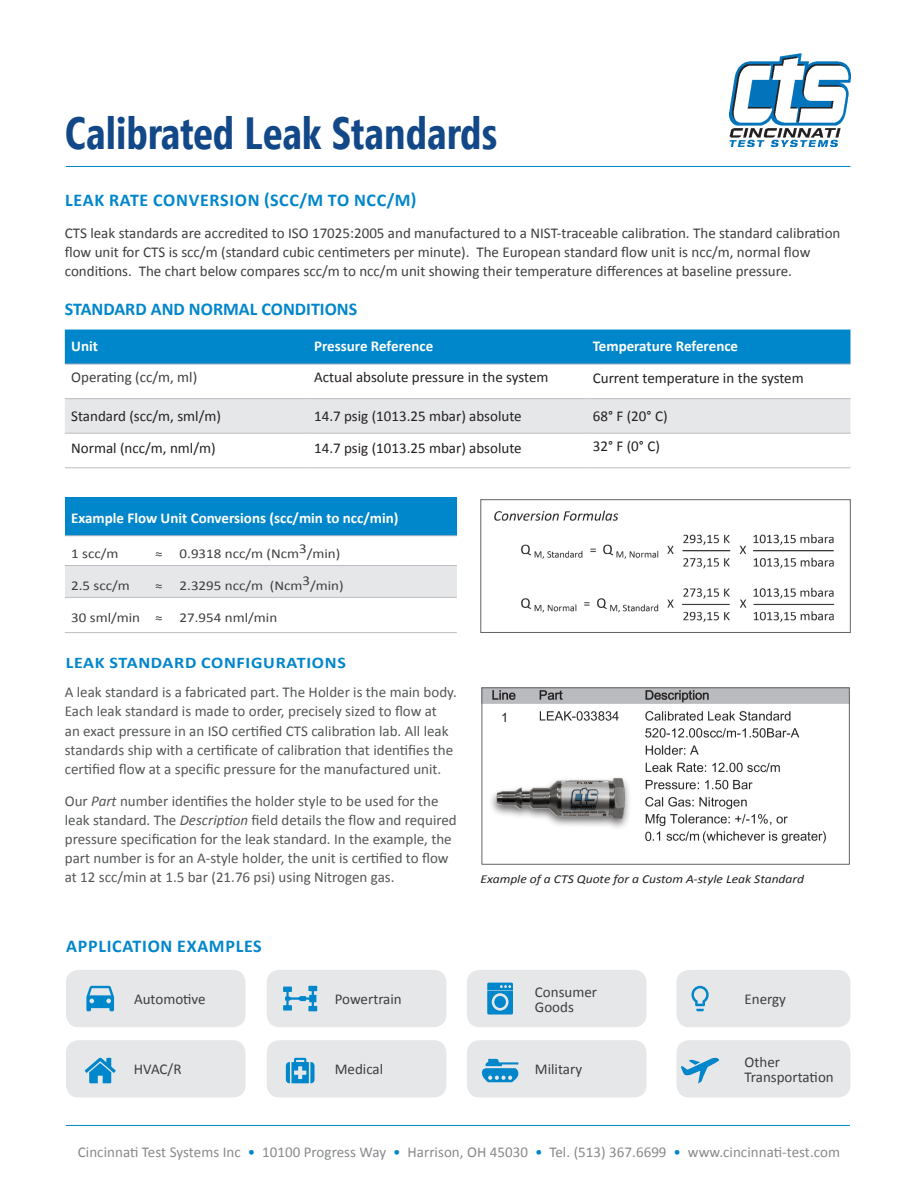
<style>
.page{position:relative;width:918px;height:1188px;background:#fff}
.page>*{position:absolute;margin:0;border:0;box-sizing:border-box;transform-origin:0 0}
.Titel{font:700 45px "Segoe Condensed";color:#124888}
.Überschrift{font:700 18px "Calibri";letter-spacing:.04em;color:#0086cb}
.Fließtext{font:700 18px "Calibri";color:#0086cb}
.Überschrift-2{font:700 16.2px "Calibri";letter-spacing:.04em;color:#0086cb;scale:1.11 1}
.Fließtext-2{font:15px/19.2px "Calibri";color:#545557}
.Fließtext-3{font:15px/19.2px "Calibri";color:#3e3e3f}
.Aufzählung{font:15px "Calibri";color:#231f20}
.t1{font:15px "Calibri";letter-spacing:.005em;color:#87898c}
.Tabelle_Überschrift{font:700 15px "Calibri";color:#fff}
.Icon-Beschriftung{font:15px/15px "Calibri";color:#3e3e3f}
.Tabelle_Fließtext{font:15px "Calibri";color:#231f20}
.Tabelle_Fließtext-2{font:15px "Calibri";color:#3e3e3f}
.t2{font:13.5px "Calibri";color:#3e3e3f;scale:1.11 1}
.t3{font:italic 12.15px "Calibri";color:#231f20;scale:1.11 1}
.s1{font-style:italic}
.s2{color:#0086cb}
</style>
<div class="page">
<hr style="left:66px;top:1125px;width:784px;height:1px;background:#0086cb">
<hr style="left:66px;top:166px;width:784px;height:1px;background:#0086cb">
<img style="left:730px;top:54px;width:120px;height:92px">
<div style="left:65px;top:330px;width:785px;height:34px;background:#0086cb"></div>
<div style="left:65px;top:399px;width:785px;height:34px;background:#e6e7e9"></div>
<hr style="left:65px;top:467px;width:243px;height:1px;background:#bcbdc0">
<hr style="left:308px;top:467px;width:278px;height:1px;background:#bcbdc0">
<hr style="left:586px;top:467px;width:264px;height:1px;background:#bcbdc0">
<hr style="left:308px;top:398px;width:278px;height:1px;background:#bcbdc0">
<hr style="left:586px;top:398px;width:264px;height:1px;background:#bcbdc0">
<hr style="left:308px;top:433px;width:278px;height:1px;background:#bcbdc0">
<hr style="left:586px;top:433px;width:264px;height:1px;background:#bcbdc0">
<hr style="left:65px;top:398px;width:243px;height:1px;background:#bcbdc0">
<hr style="left:65px;top:433px;width:243px;height:1px;background:#bcbdc0">
<hr style="left:586px;top:364px;width:264px;height:1px;background:#bcbdc0">
<hr style="left:65px;top:364px;width:243px;height:1px;background:#bcbdc0">
<hr style="left:308px;top:364px;width:278px;height:1px;background:#bcbdc0">
<div style="left:66px;top:970px;width:180px;height:57px;background:#e6e7e9;border-radius:13px"></div>
<div style="left:467px;top:970px;width:180px;height:57px;background:#e6e7e9;border-radius:13px"></div>
<div style="left:676px;top:970px;width:174px;height:57px;background:#e6e7e9;border-radius:13px"></div>
<div style="left:267px;top:970px;width:179px;height:57px;background:#e6e7e9;border-radius:13px"></div>
<div style="left:66px;top:1040px;width:180px;height:58px;background:#e6e7e9;border-radius:13px"></div>
<div style="left:267px;top:1040px;width:179px;height:58px;background:#e6e7e9;border-radius:13px"></div>
<div style="left:467px;top:1040px;width:180px;height:58px;background:#e6e7e9;border-radius:13px"></div>
<div style="left:676px;top:1040px;width:174px;height:58px;background:#e6e7e9;border-radius:13px"></div>
<svg style="left:286px;top:1058px;width:29px;height:25px"></svg>
<svg style="left:86px;top:986px;width:28px;height:25px"></svg>
<svg style="left:85px;top:1058px;width:31px;height:25px"></svg>
<svg style="left:691px;top:986px;width:18px;height:25px"></svg>
<svg style="left:283px;top:986px;width:34px;height:25px"></svg>
<svg style="left:487px;top:983px;width:26px;height:32px"></svg>
<svg style="left:482px;top:1059px;width:36px;height:23px"></svg>
<svg style="left:681px;top:1057px;width:38px;height:27px"></svg>
<div style="left:65px;top:497px;width:392px;height:39px;background:#0086cb"></div>
<div style="left:65px;top:566px;width:392px;height:31px;background:#e6e7e9"></div>
<hr style="left:65px;top:535px;width:392px;height:1px;background:#bcbdc0">
<hr style="left:65px;top:565px;width:392px;height:1px;background:#bcbdc0">
<hr style="left:65px;top:632px;width:392px;height:1px;background:#bcbdc0">
<hr style="left:65px;top:597px;width:392px;height:1px;background:#bcbdc0">
<img style="left:494px;top:510px;width:341px;height:113px">
<div style="left:481px;top:500px;width:369px;height:133px;border:1px solid #636366"></div>
<img style="left:484px;top:690px;width:364px;height:154px">
<div style="left:489px;top:775px;width:143px;height:56px;background:#fff"></div>
<img style="left:490px;top:772px;width:141px;height:54px">
<p class="Titel" style="left:65px;top:105px;width:434px">Calibrated Leak Standards</p>
<p class="Überschrift" style="left:65px;top:189px;width:353px">LEAK RATE CONVERSION (SCC/M TO NCC/M)</p>
<p class="Fließtext-3" style="left:65px;top:224px;width:777px">CTS leak standards are accredited to ISO 17025:2005 and manufactured to a NIST-traceable calibration. The standard calibration flow unit for CTS is scc/m (standard cubic centimeters per minute). The European standard flow unit is ncc/m, normal flow conditions. The chart below compares scc/m to ncc/m unit showing their temperature differences at baseline pressure.</p>
<p class="Fließtext" style="left:65px;top:297px;width:294px">STANDARD AND NORMAL CONDITIONS</p>
<p class="Tabelle_Überschrift" style="left:71px;top:336px;width:28px">Unit</p>
<p class="Tabelle_Überschrift" style="left:314px;top:336px;width:121px">Pressure Reference</p>
<p class="Tabelle_Überschrift" style="left:593px;top:336px;width:147px">Temperature Reference</p>
<p class="Tabelle_Fließtext-2" style="left:71px;top:367px;width:128px">Operating (cc/m, ml)</p>
<p class="Tabelle_Fließtext" style="left:314px;top:367px;width:236px">Actual absolute pressure in the system</p>
<p class="Aufzählung" style="left:593px;top:368px;width:212px">Current temperature in the system</p>
<p class="Aufzählung" style="left:71px;top:406px;width:151px">Standard (scc/m, sml/m)</p>
<p class="Aufzählung" style="left:314px;top:406px;width:209px">14.7 psig (1013.25 mbar) absolute</p>
<p class="Aufzählung" style="left:593px;top:406px;width:76px">68° F (20° C)</p>
<p class="Aufzählung" style="left:71px;top:438px;width:146px">Normal (ncc/m, nml/m)</p>
<p class="Aufzählung" style="left:314px;top:438px;width:209px">14.7 psig (1013.25 mbar) absolute</p>
<p class="Tabelle_Fließtext" style="left:593px;top:436px;width:69px">32° F (0° C)</p>
<p class="Tabelle_Überschrift" style="left:71px;top:508px;width:329px">Example Flow Unit Conversions (scc/min to ncc/min)</p>
<p class="t2" style="left:71px;top:545px;width:44px">1 scc/m</p>
<p class="t2" style="left:155px;top:545px;width:8px">≈</p>
<p class="t2" style="left:180px;top:545px;width:146px">0.9318 ncc/m (Ncm3/min)</p>
<p class="t2" style="left:71px;top:577px;width:54px">2.5 scc/m</p>
<p class="t2" style="left:155px;top:577px;width:8px">≈</p>
<p class="t2" style="left:180px;top:577px;width:149px">2.3295 ncc/m (Ncm3/min)</p>
<p class="t2" style="left:71px;top:609px;width:84px">30 sml/min ≈</p>
<p class="t2" style="left:180px;top:609px;width:89px">27.954 nml/min</p>
<p class="Überschrift-2" style="left:66px;top:653px;width:254px">LEAK STANDARD CONFIGURATIONS</p>
<p class="Fließtext-2" style="left:65px;top:683px;width:393px">A leak standard is a fabricated part. The Holder is the main body.<br>Each leak standard is made to order, precisely sized to flow at<br>an exact pressure in an ISO certified CTS calibration lab. All leak standards ship with a certificate of calibration that identifies the certified flow at a specific pressure for the manufactured unit.</p>
<p class="Fließtext-2" style="left:65px;top:791px;width:393px">Our <span class="s1">Part</span> number identifies the holder style to be used for the leak standard. The <span class="s1">Description</span> field details the flow and required pressure specification for the leak standard. In the example, the part number is for an A-style holder, the unit is certified to flow at 12 scc/min at 1.5 bar (21.76 psi) using Nitrogen gas.</p>
<p class="Überschrift" style="left:66px;top:935px;width:197px">APPLICATION EXAMPLES</p>
<p class="t3" style="left:481px;top:871px;width:293px">Example of a CTS Quote for a Custom A-style Leak Standard</p>
<p class="Icon-Beschriftung" style="left:134px;top:992px;width:73px">Automotive</p>
<p class="Icon-Beschriftung" style="left:535px;top:984px;width:64px">Consumer<br>Goods</p>
<p class="Icon-Beschriftung" style="left:335px;top:992px;width:69px">Powertrain</p>
<p class="Icon-Beschriftung" style="left:745px;top:992px;width:43px">Energy</p>
<p class="Icon-Beschriftung" style="left:134px;top:1062px;width:49px">HVAC/R</p>
<p class="Icon-Beschriftung" style="left:335px;top:1062px;width:50px">Medical</p>
<p class="Icon-Beschriftung" style="left:535px;top:1062px;width:49px">Military</p>
<p class="Icon-Beschriftung" style="left:745px;top:1055px;width:91px">Other<br>Transportation</p>
<p class="t1" style="left:78px;top:1142px;width:764px">Cincinnati Test Systems Inc <span class="s2">•</span> 10100 Progress Way <span class="s2">•</span> Harrison, OH 45030 <span class="s2">•</span> Tel. (513) 367.6699 <span class="s2">•</span> www.cincinnati-test.com</p>
</div>
